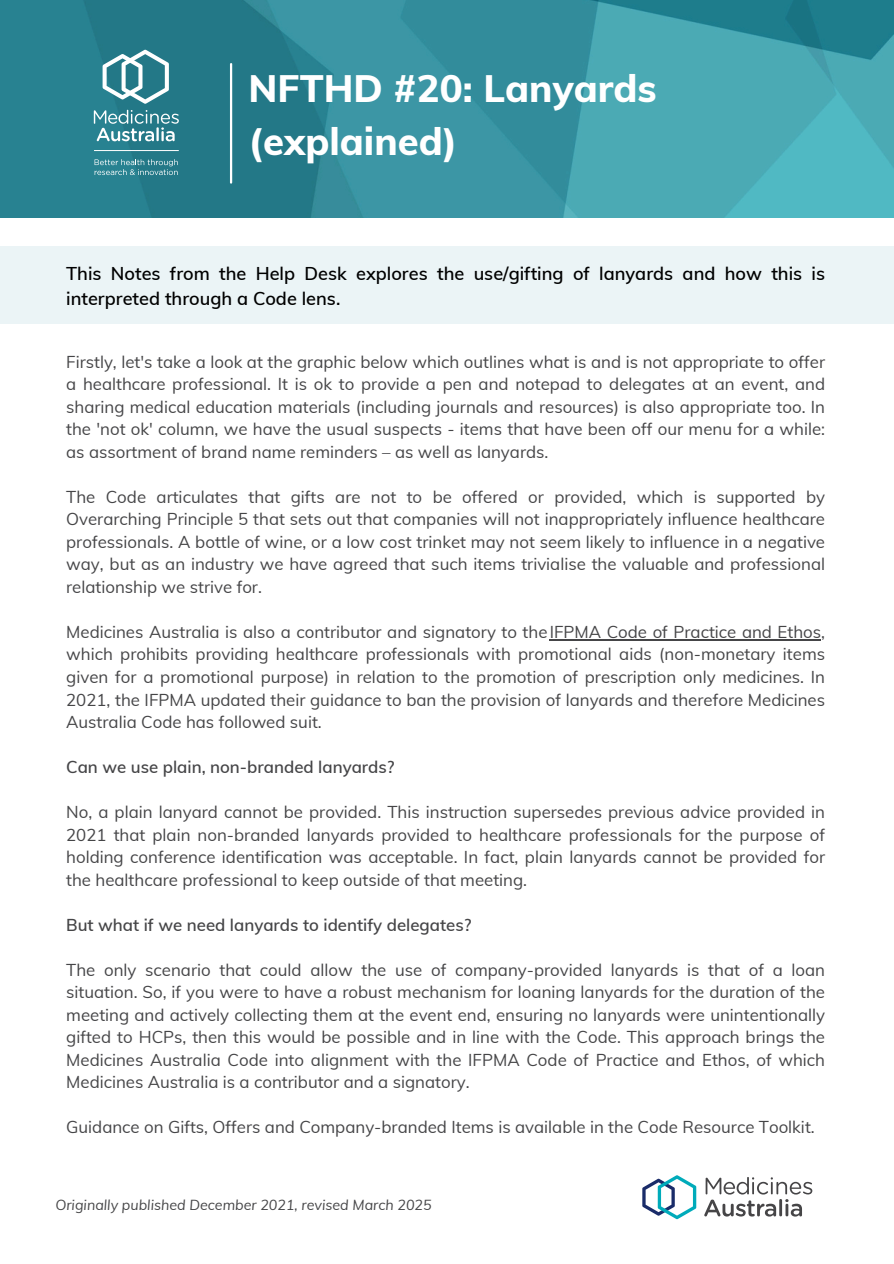
<style>
.page{position:relative;width:894px;height:1264px;background:#fff}
.page>*{position:absolute;margin:0;border:0;box-sizing:border-box;transform-origin:0 0}
.t1{font:800 38.25px/52.8px "Muli";color:#fff}
.t2{font:600 18.15px/24.9px "Muli";color:#000}
.t3{font:16.8px/22.5px "Muli";color:#454547;text-align:justify}
.t4{font:600 16.8px "Muli";color:#454547}
.t5{font:italic 14.25px "Muli";color:#454547}
</style>
<div class="page">
<img style="left:0;top:0;width:893px;height:217px">
<hr style="left:94px;top:150px;width:85px;height:1px;background:#fff">
<svg style="left:102px;top:50px;width:67px;height:54px"></svg>
<svg style="left:94px;top:110px;width:85px;height:31px;background:#5f9ea9"></svg>
<svg style="left:94px;top:159px;width:84px;height:16px"></svg>
<hr style="left:230px;top:64px;width:2px;height:118px;background:#fff">
<svg style="left:642px;top:1175px;width:54px;height:44px"></svg>
<svg style="left:704px;top:1177px;width:108px;height:39px"></svg>
<div style="left:0;top:246px;width:893px;height:77px;background:#ebf4f6"></div>
<hr style="left:549px;top:639px;width:272px;height:1px;background:#454547">
<h2 class="t1" style="left:248px;top:61px;width:409px">NFTHD #20: Lanyards (explained)</h2>
<h3 class="t2" style="left:66px;top:261px;width:760px">This Notes from the Help Desk explores the use/gifting of lanyards and how this is interpreted through a Code lens.</h3>
<p class="t3" style="left:66px;top:350px;width:760px">Firstly, let's take a look at the graphic below which outlines what is and is not appropriate to offer a healthcare professional. It is ok to provide a pen and notepad to delegates at an event, and sharing medical education materials (including journals and resources) is also appropriate too. In the 'not ok' column, we have the usual suspects - items that have been off our menu for a while: as assortment of brand name reminders – as well as lanyards.</p>
<p class="t3" style="left:66px;top:485px;width:760px">The Code articulates that gifts are not to be offered or provided, which is supported by Overarching Principle 5 that sets out that companies will not inappropriately influence healthcare professionals. A bottle of wine, or a low cost trinket may not seem likely to influence in a negative way, but as an industry we have agreed that such items trivialise the valuable and professional relationship we strive for.</p>
<p class="t3" style="left:66px;top:620px;width:760px">Medicines Australia is also a contributor and signatory to theIFPMA Code of Practice and Ethos, which prohibits providing healthcare professionals with promotional aids (non-monetary items given for a promotional purpose) in relation to the promotion of prescription only medicines. In 2021, the IFPMA updated their guidance to ban the provision of lanyards and therefore Medicines Australia Code has followed suit.</p>
<h1 class="t4" style="left:66px;top:756px;width:330px">Can we use plain, non-branded lanyards?</h1>
<h2 class="t3" style="left:66px;top:800px;width:760px">No, a plain lanyard cannot be provided. This instruction supersedes previous advice provided in 2021 that plain non-branded lanyards provided to healthcare professionals for the purpose of holding conference identification was acceptable. In fact, plain lanyards cannot be provided for the healthcare professional to keep outside of that meeting.</h2>
<h3 class="t4" style="left:66px;top:913px;width:406px">But what if we need lanyards to identify delegates?</h3>
<h3 class="t3" style="left:66px;top:958px;width:760px">The only scenario that could allow the use of company-provided lanyards is that of a loan situation. So, if you were to have a robust mechanism for loaning lanyards for the duration of the meeting and actively collecting them at the event end, ensuring no lanyards were unintentionally gifted to HCPs, then this would be possible and in line with the Code. This approach brings the Medicines Australia Code into alignment with the IFPMA Code of Practice and Ethos, of which Medicines Australia is a contributor and a signatory.</h3>
<h3 class="t3" style="left:66px;top:1115px;width:749px">Guidance on Gifts, Offers and Company-branded Items is available in the Code Resource Toolkit.</h3>
<h2 class="t5" style="left:55px;top:1195px;width:377px">Originally published December 2021, revised March 2025</h2>
</div>
